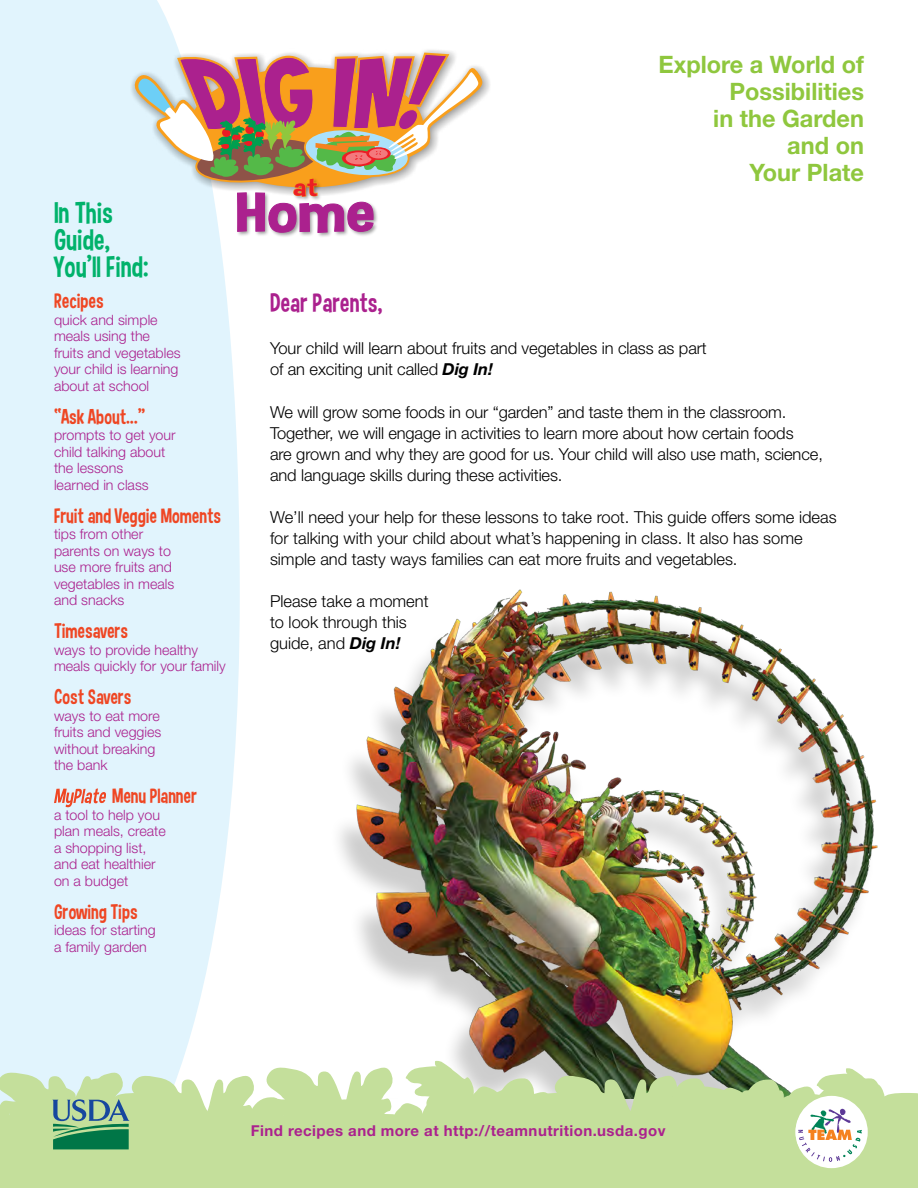
<style>
.page{position:relative;width:918px;height:1188px;background:#fff}
.page>*{position:absolute;margin:0;border:0;box-sizing:border-box;transform-origin:0 0}
.t1{font:55.35px "Curse Casual";color:#ab218e;scale:1.5 1}
.t2{font:30px/27px "Curse Casual";color:#00b26b}
.t3{font:27px "Curse Casual";color:#ab218e}
.t4{font:24.6px "Curse Casual";color:#ed1d24;scale:1.5 1}
.t5{font:700 24px/27px "Helvetica Neue LT Std";color:#8fc73e;text-align:right}
.t6{font:21px "Curse Casual";color:#ef4623}
.t7{font:300 16.5px/21px "Helvetica Neue LT Std";letter-spacing:-.005em;color:#000}
.t8{font:700 15px "Helvetica Neue LT Std";letter-spacing:.03em;color:#ab218e}
.t9{font:300 14.25px/16.5px "Helvetica Neue LT Std";color:#ab218e}
.s1{font-weight:700;font-style:italic}
</style>
<div class="page">
<img style="left:353px;top:589px;width:525px;height:471px">
<div style="left:0;top:0;width:240px;height:1060px;background:#e1f4fd"></div>
<svg style="left:53px;top:788px;width:54px;height:19px"></svg>
<svg style="left:130px;top:49px;width:360px;height:51px"></svg>
<div style="left:236px;top:177px;width:143px;height:61px;background:#000;opacity:.4"></div>
<svg style="left:130px;top:51px;width:350px;height:182px"></svg>
<svg style="left:0;top:1060px;width:918px;height:128px;background:#c3dba5"></svg>
<p class="t2" style="left:54px;top:199px;width:60px">In This<br>Guide,</p>
<p class="t2" style="left:54px;top:253px;width:96px">You’ll Find:</p>
<p class="t6" style="left:54px;top:288px;width:51px">Recipes</p>
<p class="t9" style="left:54px;top:311px;width:128px">quick and simple meals using the fruits and vegetables your child is learning about at school</p>
<p class="t6" style="left:54px;top:404px;width:93px">“Ask About…”</p>
<p class="t9" style="left:54px;top:427px;width:123px">prompts to get your child talking about the lessons<br>learned in class</p>
<p class="t6" style="left:54px;top:503px;width:169px">Fruit and Veggie Moments</p>
<p class="t9" style="left:54px;top:526px;width:122px">tips from other parents on ways to use more fruits and vegetables in meals and snacks</p>
<p class="t6" style="left:54px;top:618px;width:76px">Timesavers</p>
<p class="t9" style="left:54px;top:641px;width:173px">ways to provide healthy meals quickly for your family</p>
<p class="t6" style="left:54px;top:684px;width:79px">Cost Savers</p>
<p class="t9" style="left:54px;top:707px;width:109px">ways to eat more fruits and veggies without breaking the bank</p>
<p class="t6" style="left:112px;top:783px;width:86px">Menu Planner</p>
<p class="t9" style="left:54px;top:806px;width:113px">a tool to help you plan meals, create a shopping list, and eat healthier on a budget</p>
<p class="t6" style="left:54px;top:899px;width:85px">Growing Tips</p>
<p class="t9" style="left:54px;top:922px;width:103px">ideas for starting a family garden</p>
<p class="t4" style="left:293px;top:172px;width:18px">at</p>
<p class="t1" style="left:236px;top:179px;width:95px">Home</p>
<p class="t5" style="left:658px;top:50px;width:207px">Explore a World of<br>Possibilities<br>in the Garden<br>and on<br>Your Plate</p>
<p class="t3" style="left:270px;top:287px;width:114px">Dear Parents,</p>
<p class="t7" style="left:270px;top:338px;width:438px">Your child will learn about fruits and vegetables in class as part of an exciting unit called <span class="s1">Dig In!</span></p>
<p class="t7" style="left:270px;top:401px;width:554px">We will grow some foods in our “garden” and taste them in the classroom.<br>Together, we will engage in activities to learn more about how certain foods<br>are grown and why they are good for us. Your child will also use math, science, and language skills during these activities.</p>
<p class="t7" style="left:270px;top:506px;width:568px">We’ll need your help for these lessons to take root. This guide offers some ideas for talking with your child about what’s happening in class. It also has some simple and tasty ways families can eat more fruits and vegetables.</p>
<p class="t7" style="left:270px;top:590px;width:160px">Please take a moment to look through this guide, and <span class="s1">Dig In!</span></p>
<p class="t8" style="left:251px;top:1121px;width:416px">Find recipes and more at http://teamnutrition.usda.gov</p>
</div>
